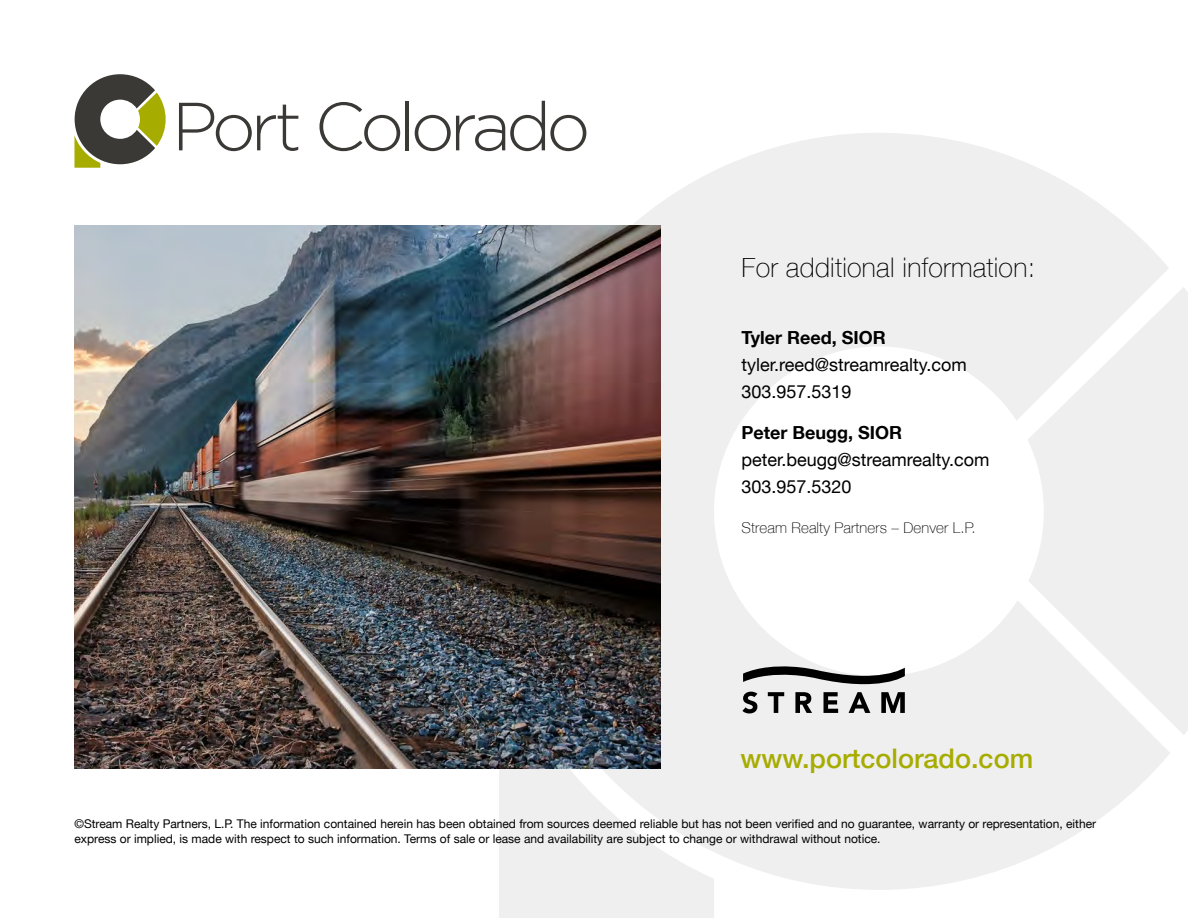
<style>
.page{position:relative;width:1188px;height:918px;background:#fff}
.page>*{position:absolute;margin:0;border:0;box-sizing:border-box;transform-origin:0 0}
.t1{font:100 27px "Helvetica Neue LT";letter-spacing:.01em;color:#000}
.t2{font:500 27px "Helvetica Neue LT";color:#a7ac00}
.t3{font:18px/27px "Helvetica Neue LT";color:#000}
.t4{font:700 18px "Helvetica Neue LT";color:#000}
.t5{font:100 15px "Helvetica Neue LT";letter-spacing:.01em;color:#000}
.t6{font:12px/15px "Helvetica Neue LT";color:#000}
</style>
<div class="page">
<div style="left:499px;top:890px;width:215px;height:28px;background:#efeff0"></div>
<div style="left:1170px;top:287px;width:18px;height:448px;background:#efeff0"></div>
<svg style="left:497px;top:130px;width:673px;height:760px;fill:#efeff0"></svg>
<svg style="left:179px;top:103px;width:119px;height:48px"></svg>
<svg style="left:319px;top:102px;width:81px;height:49px"></svg>
<hr style="left:406px;top:101px;width:3px;height:49px;background:#3b3936">
<svg style="left:415px;top:101px;width:171px;height:50px"></svg>
<svg style="left:74px;top:74px;width:92px;height:94px"></svg>
<svg style="left:742px;top:664px;width:163px;height:49px"></svg>
<img style="left:74px;top:225px;width:587px;height:543px">
<h1 class="t1" style="left:742px;top:252px;width:295px">For additional information:</h1>
<h2 class="t4" style="left:742px;top:327px;width:146px">Tyler Reed, SIOR</h2>
<h2 class="t3" style="left:742px;top:351px;width:227px">tyler.reed@streamrealty.com<br>303.957.5319</h2>
<h2 class="t4" style="left:742px;top:421px;width:162px">Peter Beugg, SIOR</h2>
<h2 class="t3" style="left:742px;top:445px;width:250px">peter.beugg@streamrealty.com<br>303.957.5320</h2>
<p class="t5" style="left:742px;top:519px;width:236px">Stream Realty Partners – Denver L.P.</p>
<h1 class="t2" style="left:741px;top:743px;width:294px">www.portcolorado.com</h1>
<p class="t6" style="left:74px;top:817px;width:1023px">©Stream Realty Partners, L.P. The information contained herein has been obtained from sources deemed reliable but has not been verified and no guarantee, warranty or representation, either express or implied, is made with respect to such information. Terms of sale or lease and availability are subject to change or withdrawal without notice.</p>
</div>
